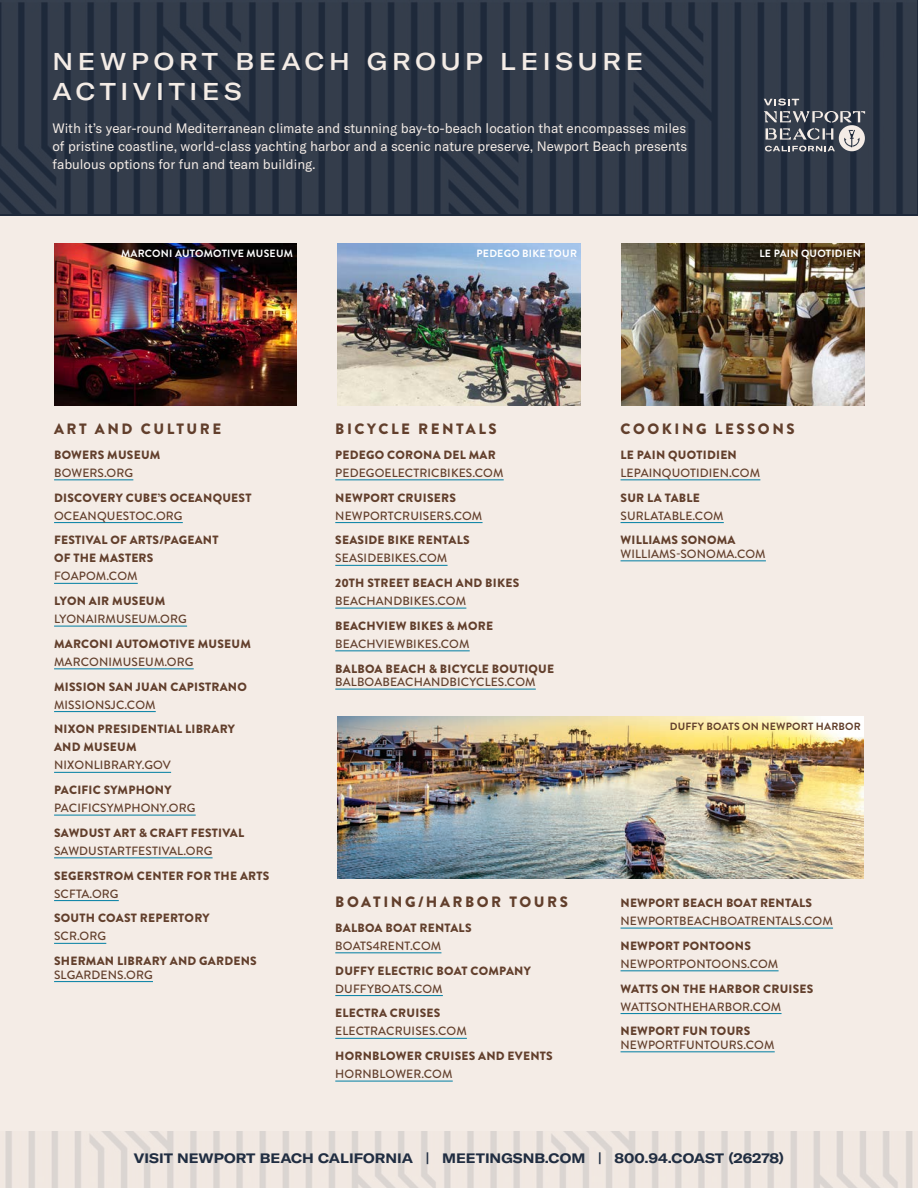
<style>
.page{position:relative;width:918px;height:1188px;background:#f4ece6}
.page>*{position:absolute;margin:0;border:0;box-sizing:border-box;transform-origin:0 0}
.t1{font:500 expanded 24px/30px "GT America";letter-spacing:.2em;color:#f4ece6}
.t2{font:900 15px "Brandon Grotesque";letter-spacing:.17em;color:#623f2c}
.t3{font:13.5px/18px "GT America";color:#f4ece6;text-align:justify}
.t4{font:700 expanded 13.5px "GT America";color:#202d41}
.t5{font:900 12px/18px "Brandon Grotesque";letter-spacing:.02em;color:#623f2c}
.t6{font:500 12px/18px "Brandon Grotesque";letter-spacing:.01em;color:#623f2c}
.t7{font:700 10.5px "Brandon Grotesque";letter-spacing:.02em;color:#fff}
.t8{font:700 10.5px "Brandon Grotesque";letter-spacing:.02em;color:#623f2c}
.s1{font-weight:500}
.s2{font-weight:900}
</style>
<div class="page">
<img style="left:1px;top:1px;width:915px;height:213px">
<img style="left:5px;top:1132px;width:908px;height:56px">
<hr style="left:54px;top:479px;width:79px;height:1px;background:#007ea3">
<hr style="left:54px;top:522px;width:129px;height:1px;background:#007ea3">
<hr style="left:54px;top:583px;width:84px;height:1px;background:#007ea3">
<hr style="left:54px;top:626px;width:133px;height:1px;background:#007ea3">
<hr style="left:54px;top:668px;width:140px;height:1px;background:#007ea3">
<hr style="left:54px;top:711px;width:102px;height:1px;background:#007ea3">
<hr style="left:54px;top:772px;width:117px;height:1px;background:#007ea3">
<hr style="left:54px;top:815px;width:142px;height:1px;background:#007ea3">
<hr style="left:54px;top:857px;width:159px;height:1px;background:#007ea3">
<hr style="left:54px;top:900px;width:65px;height:1px;background:#007ea3">
<hr style="left:54px;top:943px;width:52px;height:1px;background:#007ea3">
<hr style="left:54px;top:981px;width:99px;height:1px;background:#007ea3">
<hr style="left:335px;top:479px;width:169px;height:1px;background:#007ea3">
<hr style="left:335px;top:522px;width:148px;height:1px;background:#007ea3">
<hr style="left:335px;top:565px;width:113px;height:1px;background:#007ea3">
<hr style="left:335px;top:608px;width:131px;height:1px;background:#007ea3">
<hr style="left:335px;top:650px;width:135px;height:1px;background:#007ea3">
<hr style="left:335px;top:689px;width:201px;height:1px;background:#007ea3">
<hr style="left:621px;top:479px;width:139px;height:1px;background:#007ea3">
<hr style="left:621px;top:522px;width:103px;height:1px;background:#007ea3">
<hr style="left:621px;top:560px;width:145px;height:1px;background:#007ea3">
<hr style="left:335px;top:952px;width:106px;height:1px;background:#007ea3">
<hr style="left:335px;top:995px;width:108px;height:1px;background:#007ea3">
<hr style="left:335px;top:1038px;width:132px;height:1px;background:#007ea3">
<hr style="left:335px;top:1081px;width:118px;height:1px;background:#007ea3">
<hr style="left:621px;top:928px;width:212px;height:1px;background:#007ea3">
<hr style="left:621px;top:970px;width:158px;height:1px;background:#007ea3">
<hr style="left:621px;top:1013px;width:161px;height:1px;background:#007ea3">
<hr style="left:621px;top:1051px;width:154px;height:1px;background:#007ea3">
<img style="left:338px;top:243px;width:242px;height:162px">
<img style="left:338px;top:716px;width:526px;height:162px">
<img style="left:622px;top:243px;width:243px;height:162px">
<img style="left:54px;top:243px;width:243px;height:162px">
<svg style="left:764px;top:99px;width:101px;height:52px"></svg>
<p class="t1" style="left:52px;top:46px;width:592px">NEWPORT BEACH GROUP LEISURE<br>ACTIVITIES</p>
<p class="t3" style="left:52px;top:119px;width:636px">With it’s year-round Mediterranean climate and stunning bay-to-beach location that encompasses miles of pristine coastline, world-class yachting harbor and a scenic nature preserve, Newport Beach presents fabulous options for fun and team building.</p>
<p class="t7" style="left:121px;top:246px;width:173px">MARCONI AUTOMOTIVE MUSEUM</p>
<p class="t7" style="left:477px;top:246px;width:102px">PEDEGO BIKE TOUR</p>
<p class="t7" style="left:759px;top:246px;width:103px">LE PAIN QUOTIDIEN</p>
<p class="t2" style="left:54px;top:418px;width:169px">ART AND CULTURE</p>
<p class="t5" style="left:54px;top:446px;width:108px">BOWERS MUSEUM<br><span class="s1">BOWERS.ORG</span></p>
<p class="t5" style="left:54px;top:489px;width:199px">DISCOVERY CUBE’S OCEANQUEST<br><span class="s1">OCEANQUESTOC.ORG</span></p>
<p class="t5" style="left:54px;top:531px;width:166px">FESTIVAL OF ARTS/PAGEANT<br>OF THE MASTERS<br><span class="s1">FOAPOM.COM</span></p>
<p class="t6" style="left:54px;top:592px;width:134px"><span class="s2">LYON AIR MUSEUM<br></span>LYONAIRMUSEUM.ORG</p>
<p class="t5" style="left:54px;top:635px;width:198px">MARCONI AUTOMOTIVE MUSEUM<br><span class="s1">MARCONIMUSEUM.ORG</span></p>
<p class="t5" style="left:54px;top:678px;width:194px">MISSION SAN JUAN CAPISTRANO<br><span class="s1">MISSIONSJC.COM</span></p>
<p class="t5" style="left:54px;top:720px;width:182px">NIXON PRESIDENTIAL LIBRARY<br>AND MUSEUM<br><span class="s1">NIXONLIBRARY.GOV</span></p>
<p class="t6" style="left:54px;top:781px;width:143px"><span class="s2">PACIFIC SYMPHONY<br></span>PACIFICSYMPHONY.ORG</p>
<p class="t5" style="left:54px;top:824px;width:192px">SAWDUST ART &amp; CRAFT FESTIVAL<br><span class="s1">SAWDUSTARTFESTIVAL.ORG</span></p>
<p class="t5" style="left:54px;top:867px;width:217px">SEGERSTROM CENTER FOR THE ARTS<br><span class="s1">SCFTA.ORG</span></p>
<p class="t5" style="left:54px;top:909px;width:157px">SOUTH COAST REPERTORY<br><span class="s1">SCR.ORG</span></p>
<p class="t5" style="left:54px;top:954px;width:204px;line-height:13.5px">SHERMAN LIBRARY AND GARDENS<br><span class="s1">SLGARDENS.ORG</span></p>
<p class="t2" style="left:335px;top:418px;width:163px">BICYCLE RENTALS</p>
<p class="t6" style="left:335px;top:446px;width:170px"><span class="s2">PEDEGO CORONA DEL MAR<br></span>PEDEGOELECTRICBIKES.COM</p>
<p class="t6" style="left:335px;top:489px;width:149px"><span class="s2">NEWPORT CRUISERS<br></span>NEWPORTCRUISERS.COM</p>
<p class="t5" style="left:335px;top:531px;width:136px">SEASIDE BIKE RENTALS<br><span class="s1">SEASIDEBIKES.COM</span></p>
<p class="t5" style="left:335px;top:574px;width:186px">20TH STREET BEACH AND BIKES<br><span class="s1">BEACHANDBIKES.COM</span></p>
<p class="t5" style="left:335px;top:617px;width:159px">BEACHVIEW BIKES &amp; MORE<br><span class="s1">BEACHVIEWBIKES.COM</span></p>
<p class="t5" style="left:335px;top:662px;width:220px;line-height:13.5px">BALBOA BEACH &amp; BICYCLE BOUTIQUE<br><span class="s1">BALBOABEACHANDBICYCLES.COM</span></p>
<p class="t2" style="left:621px;top:418px;width:176px">COOKING LESSONS</p>
<p class="t6" style="left:621px;top:446px;width:141px"><span class="s2">LE PAIN QUOTIDIEN<br></span>LEPAINQUOTIDIEN.COM</p>
<p class="t6" style="left:621px;top:489px;width:105px"><span class="s2">SUR LA TABLE<br></span>SURLATABLE.COM</p>
<p class="t6" style="left:621px;top:534px;width:147px;line-height:13.5px"><span class="s2">WILLIAMS SONOMA<br></span>WILLIAMS-SONOMA.COM</p>
<p class="t8" style="left:670px;top:719px;width:193px">DUFFY BOATS ON NEWPORT HARBOR</p>
<p class="t2" style="left:335px;top:891px;width:234px">BOATING/HARBOR TOURS</p>
<p class="t5" style="left:335px;top:919px;width:138px">BALBOA BOAT RENTALS<br><span class="s1">BOATS4RENT.COM</span></p>
<p class="t5" style="left:335px;top:962px;width:197px">DUFFY ELECTRIC BOAT COMPANY<br><span class="s1">DUFFYBOATS.COM</span></p>
<p class="t6" style="left:335px;top:1004px;width:133px"><span class="s2">ELECTRA CRUISES<br></span>ELECTRACRUISES.COM</p>
<p class="t5" style="left:335px;top:1047px;width:219px">HORNBLOWER CRUISES AND EVENTS<br><span class="s1">HORNBLOWER.COM</span></p>
<p class="t6" style="left:621px;top:894px;width:214px"><span class="s2">NEWPORT BEACH BOAT RENTALS<br></span>NEWPORTBEACHBOATRENTALS.COM</p>
<p class="t6" style="left:621px;top:937px;width:159px"><span class="s2">NEWPORT PONTOONS<br></span>NEWPORTPONTOONS.COM</p>
<p class="t5" style="left:621px;top:980px;width:194px">WATTS ON THE HARBOR CRUISES<br><span class="s1">WATTSONTHEHARBOR.COM</span></p>
<p class="t6" style="left:621px;top:1025px;width:156px;line-height:13.5px"><span class="s2">NEWPORT FUN TOURS<br></span>NEWPORTFUNTOURS.COM</p>
<p class="t4" style="left:134px;top:1150px;width:652px">VISIT NEWPORT BEACH CALIFORNIA | MEETINGSNB.COM | 800.94.COAST (26278)</p>
</div>
